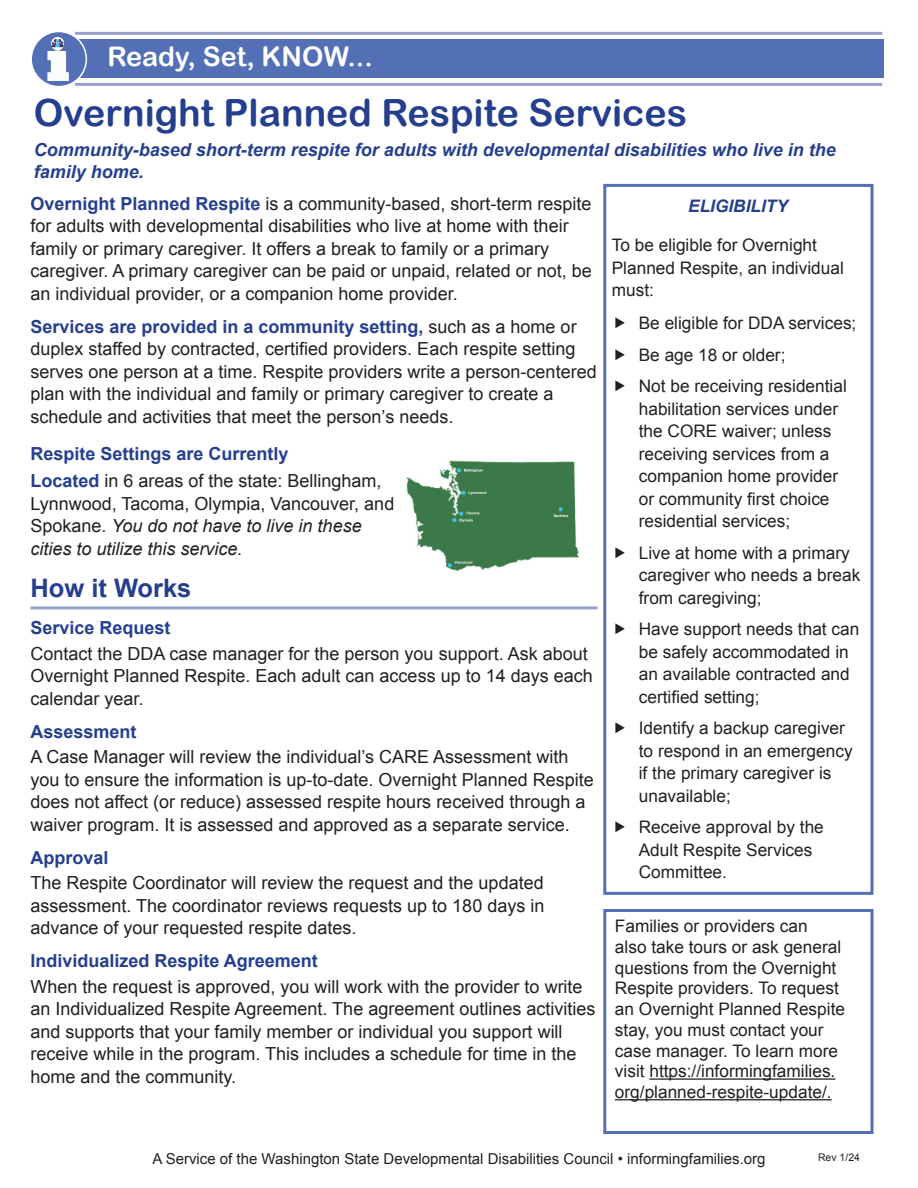
<style>
.page{position:relative;width:918px;height:1188px;background:#fff}
.page>*{position:absolute;margin:0;border:0;box-sizing:border-box;transform-origin:0 0}
.t1{font:37.5px "Arial Rounded MT Bold";color:#253f8e}
.t2{font:27px "Arial Rounded MT Bold";color:#fff}
.t3{font:700 25.5px "Arial";color:#253f8e}
.t4{font:18px/22.5px "Arial";color:#231f20}
.t5{font:700 18px/27px "Arial";color:#253f8e}
.t6{font:italic 18px/22.5px "Arial";color:#231f20}
.t7{font:italic 700 18px/21.6px "Arial";color:#253f8e}
.t8{font:17.25px/22.5px "Arial";color:#231f20}
.t9{font:italic 700 17.25px "Arial";color:#253f8e}
.t10{font:15px "Arial";color:#231f20}
.t11{font:10.5px "Arial";color:#231f20}
.s1{font-weight:700;color:#253f8e}
.s2{font-weight:400;color:#231f20}
.s3{font-style:normal}
</style>
<div class="page">
<div style="left:603px;top:184px;width:271px;height:711px;border:3px solid #5370b6"></div>
<div style="left:603px;top:909px;width:271px;height:225px;border:3px solid #5370b6"></div>
<div style="left:59px;top:39px;width:825px;height:39px;background:#5370b6"></div>
<div style="left:31px;top:32px;width:55px;height:55px;background:#5370b6;border-radius:50%"></div>
<div style="left:30px;top:31px;width:57px;height:56px;border:2px solid #fff;border-radius:50%"></div>
<img style="left:37px;top:37px;width:38px;height:44px">
<img style="left:406px;top:460px;width:173px;height:111px">
<hr style="left:75px;top:32px;width:807px;height:3px;background:#8c97cc">
<hr style="left:30px;top:606px;width:568px;height:3px;background:#8c97cc">
<hr style="left:75px;top:83px;width:807px;height:3px;background:#8c97cc">
<hr style="left:649px;top:1078px;width:186px;height:2px;background:#231f20">
<hr style="left:615px;top:1099px;width:217px;height:1px;background:#231f20">
<p class="t2" style="left:107px;top:41px;width:267px">Ready, Set, KNOW...</p>
<p class="t1" style="left:34px;top:90px;width:655px">Overnight Planned Respite Services</p>
<p class="t7" style="left:34px;top:140px;width:804px">Community-based short-term respite for adults with developmental disabilities who live in the family home.</p>
<p class="t4" style="left:30px;top:192px;width:563px"><span class="s1">Overnight Planned Respite</span> is a community-based, short-term respite for adults with developmental disabilities who live at home with their family or primary caregiver. It offers a break to family or a primary caregiver. A primary caregiver can be paid or unpaid, related or not, be an individual provider, or a companion home provider.</p>
<p class="t4" style="left:30px;top:315px;width:568px"><span class="s1">Services are provided in a community setting,</span> such as a home or duplex staffed by contracted, certified providers. Each respite setting serves one person at a time. Respite providers write a person-centered plan with the individual and family or primary caregiver to create a schedule and activities that meet the person’s needs.</p>
<p class="t5" style="left:30px;top:441px;width:353px">Respite Settings are Currently<br>Located <span class="s2">in 6 areas of the state: Bellingham,</span></p>
<p class="t6" style="left:30px;top:492px;width:365px"><span class="s3">Lynnwood, Tacoma, Olympia, Vancouver, and<br>Spokane.</span> You do not have to live in these cities to utilize this service.</p>
<p class="t3" style="left:30px;top:571px;width:163px">How it Works</p>
<p class="t5" style="left:30px;top:615px;width:142px">Service Request</p>
<p class="t4" style="left:30px;top:642px;width:564px">Contact the DDA case manager for the person you support. Ask about<br>Overnight Planned Respite. Each adult can access up to 14 days each calendar year.</p>
<p class="t5" style="left:30px;top:718px;width:108px">Assessment</p>
<p class="t4" style="left:30px;top:746px;width:565px">A Case Manager will review the individual’s CARE Assessment with you to ensure the information is up-to-date. Overnight Planned Respite does not affect (or reduce) assessed respite hours received through a waiver program. It is assessed and approved as a separate service.</p>
<p class="t5" style="left:30px;top:844px;width:80px">Approval</p>
<p class="t4" style="left:30px;top:872px;width:515px;text-align:justify">The Respite Coordinator will review the request and the updated assessment. The coordinator reviews requests up to 180 days in advance of your requested respite dates.</p>
<p class="t5" style="left:30px;top:948px;width:289px">Individualized Respite Agreement</p>
<p class="t4" style="left:30px;top:975px;width:566px">When the request is approved, you will work with the provider to write an Individualized Respite Agreement. The agreement outlines activities and supports that your family member or individual you support will receive while in the program. This includes a schedule for time in the home and the community.</p>
<p class="t9" style="left:688px;top:195px;width:101px">ELIGIBILITY</p>
<p class="t8" style="left:612px;top:234px;width:234px">To be eligible for Overnight<br>Planned Respite, an individual must:</p>
<p class="t8" style="left:639px;top:312px;width:219px">Be eligible for DDA services;</p>
<p class="t8" style="left:639px;top:344px;width:148px">Be age 18 or older;</p>
<p class="t8" style="left:639px;top:375px;width:210px">Not be receiving residential habilitation services under the CORE waiver; unless receiving services from a companion home provider or community first choice residential services;</p>
<p class="t8" style="left:639px;top:542px;width:223px">Live at home with a primary caregiver who needs a break from caregiving;</p>
<p class="t8" style="left:639px;top:618px;width:222px">Have support needs that can be safely accommodated in an available contracted and certified setting;</p>
<p class="t8" style="left:639px;top:717px;width:215px">Identify a backup caregiver to respond in an emergency if the primary caregiver is unavailable;</p>
<p class="t8" style="left:639px;top:816px;width:187px">Receive approval by the<br>Adult Respite Services<br>Committee.</p>
<p class="t8" style="left:615px;top:916px;width:232px;line-height:20.7px">Families or providers can<br>also take tours or ask general questions from the Overnight<br>Respite providers. To request an Overnight Planned Respite stay, you must contact your case manager. To learn more visit https://informingfamilies. org/planned-respite-update/.</p>
<p class="t10" style="left:152px;top:1149px;width:615px">A Service of the Washington State Developmental Disabilities Council • informingfamilies.org</p>
<p class="t11" style="left:818px;top:1151px;width:44px">Rev 1/24</p>
</div>
